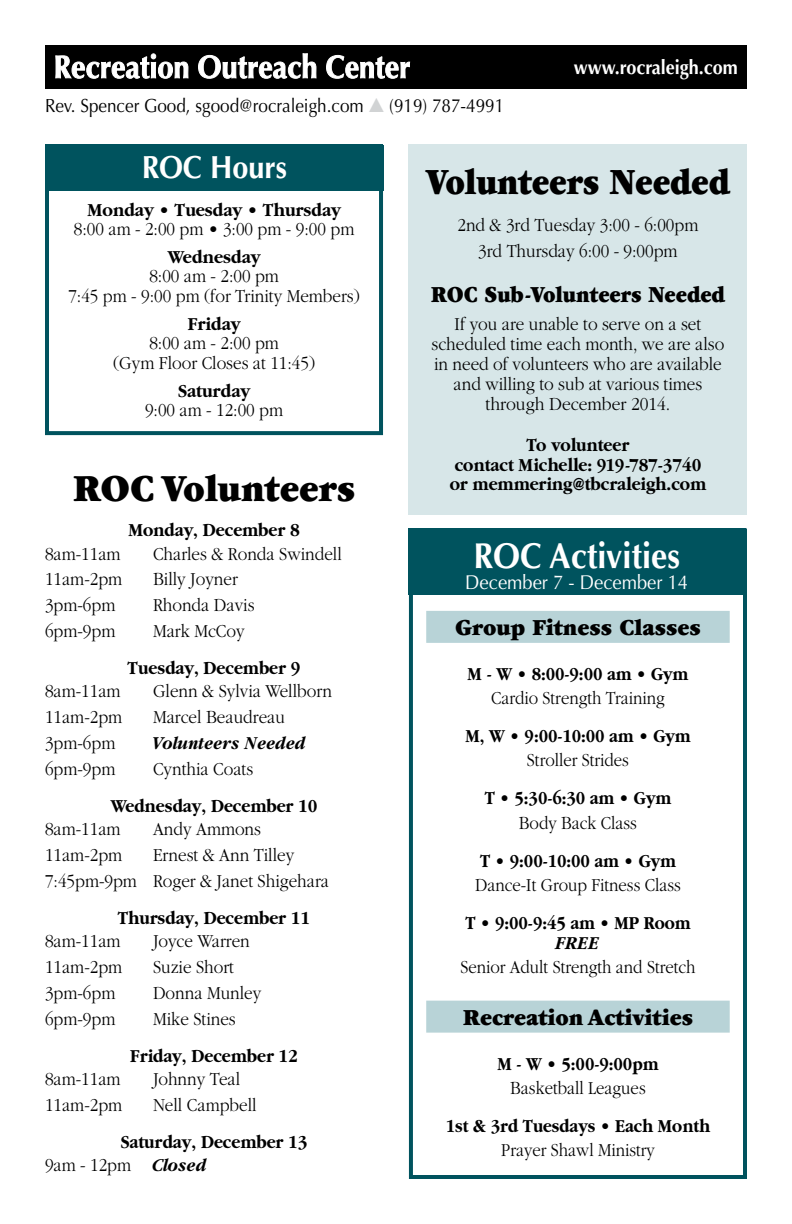
<style>
.page{position:relative;width:792px;height:1224px;background:#fff}
.page>*{position:absolute;margin:0;border:0;box-sizing:border-box;transform-origin:0 0}
.t1{font:900 40px "Garamond";color:#000;scale:.9 1}
.t2{font:900 38.6px "Garamond";letter-spacing:-.005em;color:#000;scale:.84 1}
.t3{font:700 36px "Optima";color:#fff;scale:.9 1}
.t4{font:700 32px "Optima";color:#fff;scale:.9 1}
.t5{font:900 24px "Garamond";color:#000;scale:.92 1}
.t6{font:900 24px "Garamond";color:#000;scale:.86 1}
.t7{font:20px "Optima";color:#fff;scale:.92 1}
.t8{font:700 20px "Optima";color:#fff;scale:.9 1}
.t9{font:300 19px/20px "Garamond";color:#000;text-align:center;scale:.9 1}
.t10{font:700 19px/19.4px "Garamond";color:#000;text-align:center;scale:.9 1}
.t11{font:300 19px "Garamond";color:#000;scale:.88 1}
.t12{font:700 19px "Garamond";color:#000;scale:.88 1}
.t13{font:19px "Optima";color:#000;scale:.9 1}
.t14{font:700 19px "Garamond";color:#000;scale:.92 1}
.t15{font:italic 700 19px "Garamond";letter-spacing:.005em;color:#000;scale:.9 1}
.t16{font:italic 700 19px "Garamond";letter-spacing:.005em;color:#000;scale:.88 1}
.s1{color:#d1d3d4}
.s2{font-weight:300}
.s3{font-style:italic}
</style>
<div class="page">
<div style="left:45px;top:45px;width:702px;height:43px;background:#000"></div>
<svg style="left:55px;top:53px;width:133px;height:26px"></svg>
<svg style="left:198px;top:53px;width:118px;height:26px"></svg>
<svg style="left:326px;top:55px;width:84px;height:24px"></svg>
<div style="left:409px;top:528px;width:338px;height:651px;border:4px solid #00535e"></div>
<div style="left:45px;top:144px;width:338px;height:291px;border:4px solid #00535e"></div>
<div style="left:46px;top:145px;width:337px;height:46px;background:#00535e"></div>
<div style="left:409px;top:144px;width:338px;height:370px;background:#d7e6e8"></div>
<div style="left:409px;top:528px;width:337px;height:67px;background:#00535e"></div>
<div style="left:426px;top:611px;width:304px;height:32px;background:#b8d3d7"></div>
<div style="left:426px;top:1001px;width:304px;height:32px;background:#b8d3d7"></div>
<p class="t13" style="left:45px;top:95px;width:512px">Rev. Spencer Good, sgood@rocraleigh.com <span class="s1">▲</span> (919) 787-4991</p>
<p class="t8" style="left:574px;top:55px;width:184px">www.rocraleigh.com</p>
<h3 class="t4" style="left:142px;top:149px;width:163px">ROC Hours</h3>
<p class="t14" style="left:87px;top:199px;width:277px">Monday • Tuesday • Thursday</p>
<p class="t9" style="left:74px;top:219px;width:313px">8:00 am - 2:00 pm • 3:00 pm - 9:00 pm</p>
<p class="t14" style="left:168px;top:246px;width:102px">Wednesday</p>
<p class="t9" style="left:68px;top:267px;width:325px;line-height:19.4px">8:00 am - 2:00 pm<br>7:45 pm - 9:00 pm (for Trinity Members)</p>
<p class="t14" style="left:188px;top:313px;width:59px">Friday</p>
<p class="t9" style="left:113px;top:334px;width:226px;line-height:19.4px">8:00 am - 2:00 pm<br>(Gym Floor Closes at 11:45)</p>
<p class="t14" style="left:178px;top:380px;width:80px">Saturday</p>
<p class="t9" style="left:145px;top:400px;width:155px">9:00 am - 12:00 pm</p>
<h2 class="t2" style="left:426px;top:161px;width:363px">Volunteers Needed</h2>
<p class="t9" style="left:457px;top:212px;width:269px;line-height:25.8px">2nd &amp; 3rd Tuesday 3:00 - 6:00pm<br>3rd Thursday 6:00 - 9:00pm</p>
<p class="t6" style="left:431px;top:282px;width:343px">ROC Sub-Volunteers Needed</p>
<p class="t9" style="left:432px;top:314px;width:327px">If you are unable to serve on a set scheduled time each month, we are also in need of volunteers who are available and willing to sub at various times through December 2014.</p>
<p class="t10" style="left:455px;top:436px;width:275px">To volunteer<br>contact Michelle: 919-787-3740</p>
<h1 class="t1" style="left:73px;top:467px;width:316px">ROC Volunteers</h1>
<p class="t10" style="left:450px;top:474px;width:286px">or memmering@tbcraleigh.com</p>
<p class="t10" style="left:128px;top:520px;width:192px">Monday, December 8</p>
<p class="t9" style="left:45px;top:544px;width:85px">8am-11am</p>
<p class="t9" style="left:153px;top:544px;width:211px">Charles &amp; Ronda Swindell</p>
<p class="t9" style="left:45px;top:570px;width:87px">11am-2pm</p>
<p class="t9" style="left:153px;top:570px;width:96px">Billy Joyner</p>
<p class="t9" style="left:45px;top:595px;width:80px">3pm-6pm</p>
<p class="t9" style="left:153px;top:595px;width:114px">Rhonda Davis</p>
<p class="t9" style="left:45px;top:621px;width:80px">6pm-9pm</p>
<p class="t9" style="left:153px;top:621px;width:103px">Mark McCoy</p>
<p class="t10" style="left:128px;top:658px;width:193px">Tuesday, December 9</p>
<p class="t9" style="left:45px;top:682px;width:85px">8am-11am</p>
<p class="t9" style="left:153px;top:682px;width:200px">Glenn &amp; Sylvia Wellborn</p>
<p class="t9" style="left:45px;top:707px;width:87px">11am-2pm</p>
<p class="t9" style="left:153px;top:707px;width:148px">Marcel Beaudreau</p>
<p class="t9" style="left:45px;top:733px;width:80px">3pm-6pm</p>
<p class="t15" style="left:153px;top:733px;width:172px">Volunteers Needed</p>
<p class="t9" style="left:45px;top:759px;width:80px">6pm-9pm</p>
<p class="t9" style="left:153px;top:759px;width:113px">Cynthia Coats</p>
<p class="t10" style="left:111px;top:796px;width:231px">Wednesday, December 10</p>
<p class="t9" style="left:45px;top:819px;width:85px">8am-11am</p>
<p class="t9" style="left:153px;top:819px;width:122px">Andy Ammons</p>
<p class="t9" style="left:45px;top:845px;width:87px">11am-2pm</p>
<h3 class="t3" style="left:473px;top:535px;width:231px">ROC Activities</h3>
<p class="t7" style="left:465px;top:571px;width:244px">December 7 - December 14</p>
<p class="t5" style="left:455px;top:615px;width:269px">Group Fitness Classes</p>
<p class="t12" style="left:468px;top:663px;width:252px">M - W • 8:00-9:00 am • Gym</p>
<p class="t11" style="left:491px;top:688px;width:199px">Cardio Strength Training</p>
<p class="t12" style="left:465px;top:726px;width:257px">M, W • 9:00-10:00 am • Gym</p>
<p class="t11" style="left:527px;top:750px;width:117px">Stroller Strides</p>
<p class="t12" style="left:485px;top:788px;width:213px">T • 5:30-6:30 am • Gym</p>
<p class="t11" style="left:519px;top:812px;width:136px">Body Back Class</p>
<p class="t12" style="left:480px;top:850px;width:224px">T • 9:00-10:00 am • Gym</p>
<p class="t11" style="left:475px;top:875px;width:235px">Dance-It Group Fitness Class</p>
<p class="t12" style="left:465px;top:912px;width:257px">T • 9:00-9:45 am • MP Room</p>
<p class="t16" style="left:556px;top:933px;width:51px">FREE</p>
<p class="t11" style="left:460px;top:957px;width:269px">Senior Adult Strength and Stretch</p>
<p class="t5" style="left:463px;top:1004px;width:252px">Recreation Activities</p>
<p class="t12" style="left:497px;top:1053px;width:185px">M - W • 5:00-9:00pm</p>
<p class="t11" style="left:510px;top:1078px;width:155px">Basketball Leagues</p>
<p class="t12" style="left:446px;top:1115px;width:302px">1st &amp; 3rd Tuesdays • Each Month</p>
<p class="t11" style="left:501px;top:1140px;width:176px">Prayer Shawl Ministry</p>
<p class="t9" style="left:45px;top:842px;width:317px;line-height:25.8px;text-align:left;text-indent:108px">Ernest &amp; Ann Tilley<br>7:45pm-9pm Roger &amp; Janet Shigehara</p>
<p class="t10" style="left:118px;top:908px;width:215px">Thursday, December 11</p>
<p class="t9" style="left:45px;top:931px;width:85px">8am-11am</p>
<p class="t9" style="left:153px;top:931px;width:109px">Joyce Warren</p>
<p class="t9" style="left:45px;top:957px;width:87px">11am-2pm</p>
<p class="t9" style="left:153px;top:957px;width:92px">Suzie Short</p>
<p class="t9" style="left:45px;top:983px;width:80px">3pm-6pm</p>
<p class="t9" style="left:153px;top:983px;width:122px">Donna Munley</p>
<p class="t9" style="left:45px;top:1009px;width:80px">6pm-9pm</p>
<p class="t9" style="left:153px;top:1009px;width:93px">Mike Stines</p>
<p class="t10" style="left:130px;top:1046px;width:188px">Friday, December 12</p>
<p class="t9" style="left:45px;top:1069px;width:85px">8am-11am</p>
<p class="t9" style="left:153px;top:1069px;width:98px">Johnny Teal</p>
<p class="t9" style="left:45px;top:1095px;width:87px">11am-2pm</p>
<p class="t9" style="left:153px;top:1095px;width:117px">Nell Campbell</p>
<p class="t10" style="left:45px;top:1130px;width:293px;line-height:23.8px;text-align:left;text-indent:76px">Saturday, December 13<br><span class="s2">9am - 12pm</span> <span class="s3">Closed</span></p>
</div>
